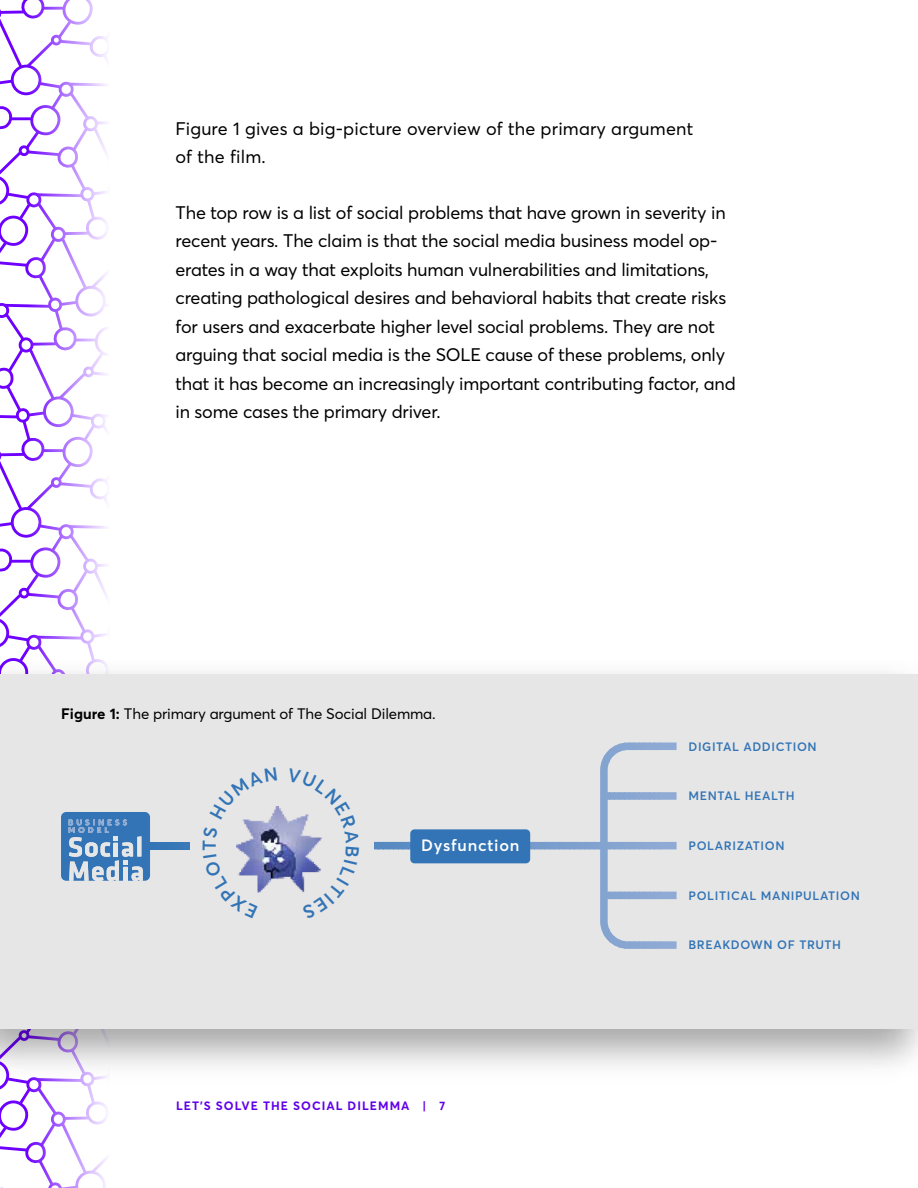
<style>
.page{position:relative;width:918px;height:1188px;background:#fff}
.page>*{position:absolute;margin:0;border:0;box-sizing:border-box;transform-origin:0 0}
.t1{font:18px/28.5px "Averta";letter-spacing:-.01em;color:#000}
.t2{font:18px/28.5px "Averta";letter-spacing:.01em;color:#000}
.t3{font:600 16.2px "Averta Std";letter-spacing:.05em;color:#fff}
.t4{font:15px "Averta";letter-spacing:-.01em;color:#000}
.t5{font:600 12px "Averta Std";letter-spacing:.05em;color:#3274b5}
.t6{font:700 12px "Averta";letter-spacing:.085em;color:#6200ea}
.s1{font-weight:700}
</style>
<div class="page">
<svg style="left:0;top:0;width:27px;height:1188px"></svg>
<svg style="left:27px;top:0;width:80px;height:1188px"></svg>
<img style="left:0;top:659px;width:917px;height:433px">
<div style="left:0;top:675px;width:917px;height:354px;background:#e6e6e6"></div>
<svg style="left:529px;top:833px;width:5px;height:29px"></svg>
<svg style="left:600px;top:755px;width:5px;height:182px"></svg>
<svg style="left:605px;top:749px;width:5px;height:194px"></svg>
<svg style="left:610px;top:745px;width:5px;height:201px"></svg>
<svg style="left:615px;top:743px;width:5px;height:205px"></svg>
<svg style="left:620px;top:743px;width:5px;height:206px"></svg>
<svg style="left:625px;top:743px;width:5px;height:206px"></svg>
<svg style="left:630px;top:743px;width:5px;height:206px"></svg>
<svg style="left:635px;top:743px;width:5px;height:206px"></svg>
<svg style="left:640px;top:743px;width:5px;height:206px"></svg>
<svg style="left:645px;top:743px;width:5px;height:206px"></svg>
<svg style="left:650px;top:743px;width:5px;height:206px"></svg>
<svg style="left:655px;top:743px;width:5px;height:206px"></svg>
<svg style="left:660px;top:743px;width:5px;height:206px"></svg>
<svg style="left:665px;top:743px;width:12px;height:206px"></svg>
<svg style="left:61px;top:812px;width:129px;height:69px"></svg>
<div style="left:410px;top:829px;width:120px;height:34px;background:#3274b5;border-radius:4px"></div>
<img style="left:242px;top:807px;width:45px;height:86px">
<svg style="left:236px;top:826px;width:22px;height:67px"></svg>
<svg style="left:242px;top:806px;width:35px;height:13px"></svg>
<svg style="left:287px;top:814px;width:35px;height:78px"></svg>
<p class="t2" style="left:176px;top:113px;width:519px">Figure 1 gives a big-picture overview of the primary argument of the film.</p>
<p class="t1" style="left:176px;top:197px;width:562px">The top row is a list of social problems that have grown in severity in recent years. The claim is that the social media business model op&shy;erates in a way that exploits human vulnerabilities and limitations, creating pathological desires and behavioral habits that create risks for users and exacerbate higher level social problems. They are not arguing that social media is the SOLE cause of these problems, only that it has become an increasingly important contributing factor, and in some cases the primary driver.</p>
<p class="t4" style="left:61px;top:703px;width:376px"><span class="s1">Figure 1:</span> The primary argument of The Social Dilemma.</p>
<p class="t3" style="left:421px;top:836px;width:100px">Dysfunction</p>
<p class="t6" style="left:176px;top:1097px;width:271px">LET’S SOLVE THE SOCIAL DILEMMA | 7</p>
<p class="t5" style="left:689px;top:739px;width:130px">DIGITAL ADDICTION</p>
<p class="t5" style="left:689px;top:788px;width:108px">MENTAL HEALTH</p>
<p class="t5" style="left:689px;top:838px;width:98px">POLARIZATION</p>
<p class="t5" style="left:689px;top:888px;width:173px">POLITICAL MANIPULATION</p>
<p class="t5" style="left:689px;top:938px;width:154px">BREAKDOWN OF TRUTH</p>
</div>
